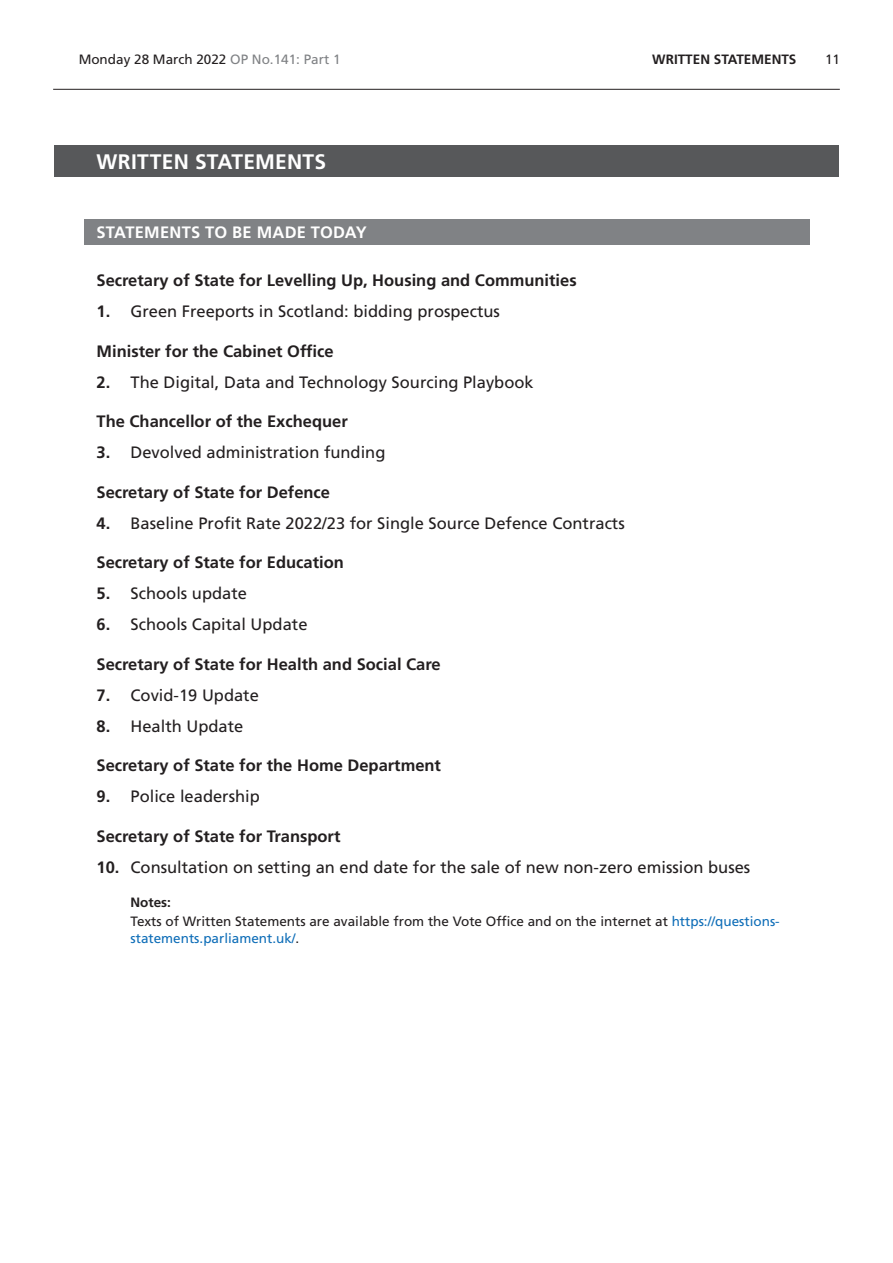
<style>
.page{position:relative;width:893px;height:1263px;background:#fff}
.page>*{position:absolute;margin:0;border:0;box-sizing:border-box;transform-origin:0 0}
.Heading1Grey{font:700 21px "Frutiger LT Std";letter-spacing:.01em;color:#fff}
.t1{font:16.5px "Frutiger LT Std";color:#231f20}
.BoldTimingHeading{font:700 16.5px "Frutiger LT Std";color:#231f20}
.Heading2Grey{font:700 16.5px "Frutiger LT Std";letter-spacing:.015em;color:#fff}
.NotesText{font:13.5px/16.5px "Frutiger LT Std";color:#231f20}
.NotesTag{font:700 13.5px "Frutiger LT Std";color:#231f20}
.s1{color:#808285}
.s2{font-weight:700}
.s3{color:#0f6eb8}
</style>
<div class="page">
<hr style="left:53px;top:89px;width:787px;height:1px;background:#231f20">
<div style="left:54px;top:146px;width:785px;height:31px;background:#57585a"></div>
<div style="left:84px;top:219px;width:725px;height:25px;background:#808285"></div>
<p class="NotesText" style="left:79px;top:51px;width:263px">Monday 28 March 2022 <span class="s1">OP No.141: Part 1</span></p>
<p class="NotesTag" style="left:652px;top:52px;width:22px">Written</p>
<p class="NotesTag" style="left:714px;top:52px;width:17px">Statements</p>
<p class="NotesText" style="left:825px;top:51px;width:17px">11</p>
<h2 class="Heading1Grey" style="left:97px;top:149px;width:231px">WRITTEN STATEMENTS</h2>
<h2 class="Heading2Grey" style="left:97px;top:223px;width:272px">STATEMENTS TO BE MADE TODAY</h2>
<p class="BoldTimingHeading" style="left:97px;top:271px;width:482px">Secretary of State for Levelling Up, Housing and Communities</p>
<p class="t1" style="left:97px;top:302px;width:405px"><span class="s2">1.</span> Green Freeports in Scotland: bidding prospectus</p>
<p class="BoldTimingHeading" style="left:97px;top:341px;width:239px">Minister for the Cabinet Office</p>
<p class="t1" style="left:97px;top:372px;width:439px"><span class="s2">2.</span> The Digital, Data and Technology Sourcing Playbook</p>
<p class="BoldTimingHeading" style="left:97px;top:412px;width:253px">The Chancellor of the Exchequer</p>
<p class="t1" style="left:97px;top:443px;width:290px"><span class="s2">3.</span> Devolved administration funding</p>
<p class="BoldTimingHeading" style="left:97px;top:482px;width:235px">Secretary of State for Defence</p>
<p class="t1" style="left:97px;top:513px;width:530px"><span class="s2">4.</span> Baseline Profit Rate 2022/23 for Single Source Defence Contracts</p>
<p class="BoldTimingHeading" style="left:97px;top:553px;width:249px">Secretary of State for Education</p>
<p class="t1" style="left:97px;top:584px;width:152px"><span class="s2">5.</span> Schools update</p>
<p class="t1" style="left:97px;top:615px;width:212px"><span class="s2">6.</span> Schools Capital Update</p>
<p class="BoldTimingHeading" style="left:97px;top:654px;width:346px">Secretary of State for Health and Social Care</p>
<p class="t1" style="left:97px;top:685px;width:164px"><span class="s2">7.</span> Covid-19 Update</p>
<p class="t1" style="left:97px;top:716px;width:148px"><span class="s2">8.</span> Health Update</p>
<p class="BoldTimingHeading" style="left:97px;top:756px;width:346px">Secretary of State for the Home Department</p>
<p class="t1" style="left:97px;top:787px;width:165px"><span class="s2">9.</span> Police leadership</p>
<p class="BoldTimingHeading" style="left:97px;top:826px;width:245px">Secretary of State for Transport</p>
<p class="t1" style="left:97px;top:857px;width:655px"><span class="s2">10.</span> Consultation on setting an end date for the sale of new non-zero emission buses</p>
<p class="NotesTag" style="left:131px;top:894px;width:42px">Notes:</p>
<p class="NotesText" style="left:131px;top:913px;width:651px">Texts of Written Statements are available from the Vote Office and on the internet at <span class="s3">https://questions&shy;statements.parliament.uk/</span>.</p>
</div>
